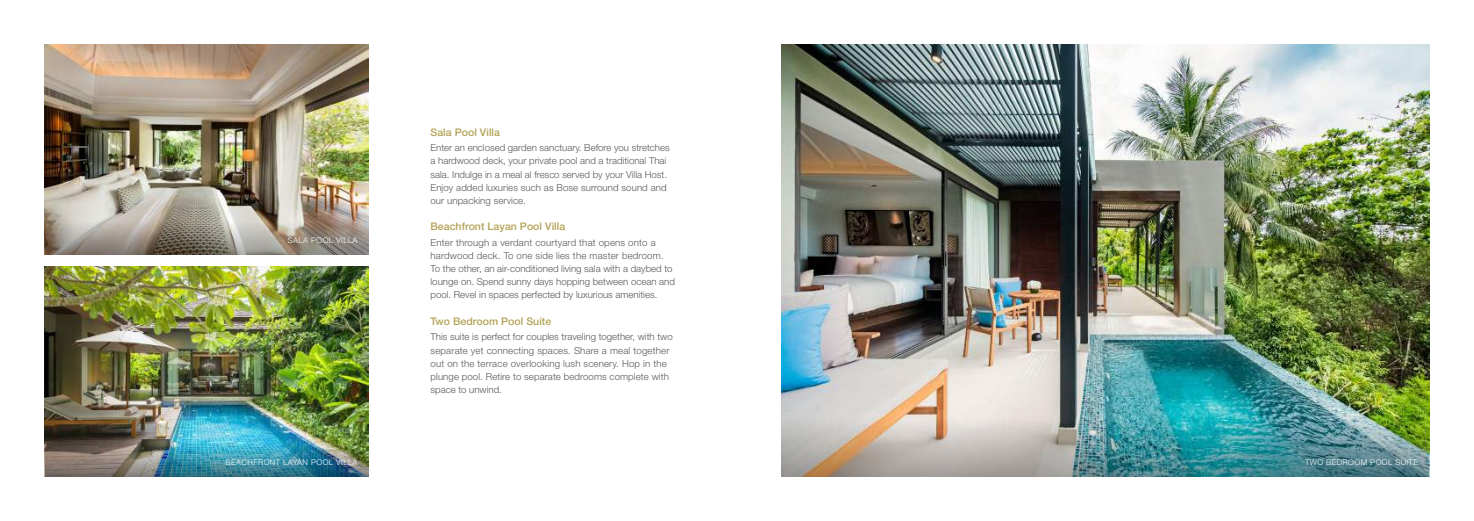
<style>
.page{position:relative;width:1474px;height:521px;background:#fff}
.page>*{position:absolute;margin:0;border:0;box-sizing:border-box;transform-origin:0 0}
.t1{font:500 10.5px "Helvetica Neue LT Pro";letter-spacing:.005em;color:#b3a257}
.t2{font:300 9.62px/13.1px "Helvetica Neue LT Pro";color:#57585b}
.t3{font:300 7.88px "Helvetica Neue LT Pro";letter-spacing:.05em;color:#fff}
</style>
<div class="page">
<img style="left:781px;top:45px;width:648px;height:373px">
<img style="left:45px;top:266px;width:323px;height:177px">
<img style="left:45px;top:45px;width:323px;height:176px">
<img style="left:45px;top:443px;width:323px;height:33px">
<svg style="left:45px;top:221px;width:323px;height:33px;background:#978e83"></svg>
<img style="left:781px;top:418px;width:648px;height:58px">
<p class="t3" style="left:288px;top:235px;width:12px">Sala</p>
<p class="t3" style="left:311px;top:235px;width:12px">Pool</p>
<p class="t3" style="left:336px;top:235px;width:13px">Villa</p>
<p class="t1" style="left:430px;top:126px;width:71px">Sala Pool Villa</p>
<p class="t2" style="left:430px;top:141px;width:241px">Enter an enclosed garden sanctuary. Before you stretches a hardwood deck, your private pool and a traditional Thai sala. Indulge in a meal al fresco served by your Villa Host.<br>Enjoy added luxuries such as Bose surround sound and our unpacking service.</p>
<p class="t1" style="left:430px;top:220px;width:136px">Beachfront Layan Pool Villa</p>
<p class="t2" style="left:430px;top:236px;width:246px">Enter through a verdant courtyard that opens onto a hardwood deck. To one side lies the master bedroom.<br>To the other, an air-conditioned living sala with a daybed to lounge on. Spend sunny days hopping between ocean and pool. Revel in spaces perfected by luxurious amenities.</p>
<p class="t1" style="left:430px;top:315px;width:122px">Two Bedroom Pool Suite</p>
<p class="t2" style="left:430px;top:330px;width:244px">This suite is perfect for couples traveling together, with two separate yet connecting spaces. Share a meal together out on the terrace overlooking lush scenery. Hop in the plunge pool. Retire to separate bedrooms complete with space to unwind.</p>
<p class="t3" style="left:225px;top:457px;width:13px">Beachfront</p>
<p class="t3" style="left:283px;top:457px;width:11px">Layan</p>
<p class="t3" style="left:311px;top:457px;width:12px">Pool</p>
<p class="t3" style="left:336px;top:457px;width:13px">Villa</p>
<p class="t3" style="left:1304px;top:457px;width:34px">Two Bedroom</p>
<p class="t3" style="left:1370px;top:457px;width:12px">Pool</p>
<p class="t3" style="left:1395px;top:457px;width:19px">Suite</p>
</div>
